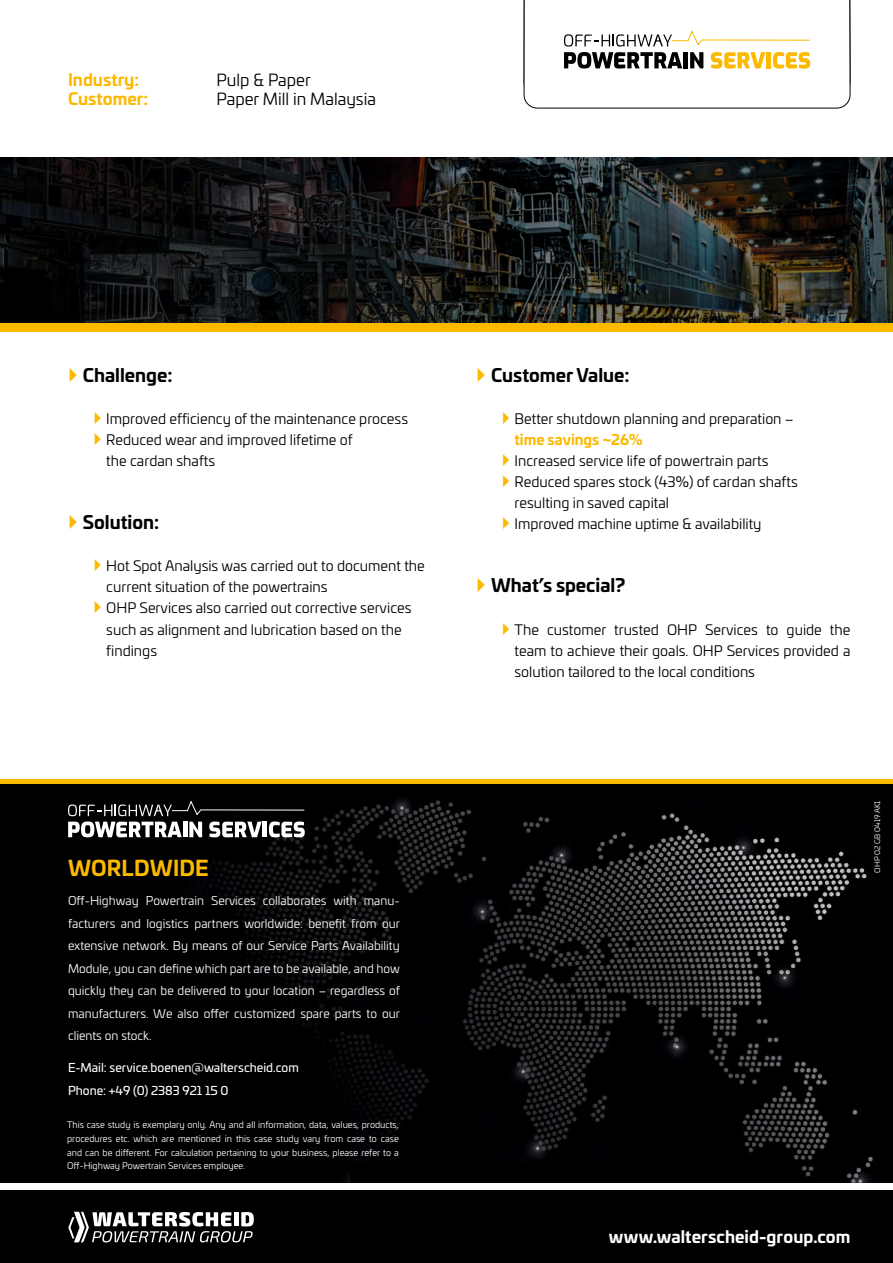
<style>
.page{position:relative;width:893px;height:1263px;background:#fff}
.page>*{position:absolute;margin:0;border:0;box-sizing:border-box;transform-origin:0 0}
.t1{font:700 21px "Univia Pro";letter-spacing:.005em;color:#fbb900}
.t2{font:700 18px "Univia Pro";color:#000}
.t3{font:16.5px "Univia Pro";color:#000}
.Modul-Head{font:700 16.5px "Univia Pro";color:#fff}
.t4{font:700 16.5px "Univia Pro";color:#fbb900}
.t5{font:14.25px/21px "Univia Pro";color:#000}
.t6{font:12px/22.5px "Univia Pro";color:#fff;text-align:justify}
.t7{font:12px/22.5px "Univia Pro";color:#fff}
.t8{font:9px/13.8px "Univia Pro";color:#fff;text-align:justify}
.t9{font:7.5px "Univia Pro";letter-spacing:.005em;color:#fff}
.s1{font-weight:700;color:#fbb900}
</style>
<div class="page">
<img style="left:0;top:784px;width:893px;height:398px">
<div style="left:0;top:779px;width:893px;height:5px;background:#fbb900"></div>
<svg style="left:524px;top:0;width:326px;height:108px"></svg>
<svg style="left:0;top:157px;width:893px;height:166px;background:#191a19"></svg>
<div style="left:0;top:323px;width:893px;height:8px;background:#fbb900"></div>
<svg style="left:68px;top:800px;width:237px;height:37px"></svg>
<div style="left:0;top:1191px;width:893px;height:72px;background:#000"></div>
<svg style="left:68px;top:1212px;width:186px;height:30px"></svg>
<p class="t4" style="left:68px;top:66px;width:73px">Industry:</p>
<p class="t3" style="left:217px;top:68px;width:96px">Pulp &amp; Paper</p>
<p class="t4" style="left:68px;top:86px;width:82px">Customer:</p>
<p class="t3" style="left:217px;top:87px;width:161px">Paper Mill in Malaysia</p>
<p class="t2" style="left:83px;top:361px;width:91px">Challenge:</p>
<p class="t5" style="left:106px;top:408px;width:303px">Improved efficiency of the maintenance process</p>
<p class="t5" style="left:106px;top:429px;width:248px">Reduced wear and improved lifetime of the cardan shafts</p>
<p class="t2" style="left:83px;top:508px;width:78px">Solution:</p>
<p class="t5" style="left:106px;top:555px;width:320px">Hot Spot Analysis was carried out to document the current situation of the powertrains</p>
<p class="t5" style="left:106px;top:597px;width:307px">OHP Services also carried out corrective services such as alignment and lubrication based on the findings</p>
<h1 class="t1" style="left:68px;top:851px;width:142px">WORLDWIDE</h1>
<p class="t6" style="left:68px;top:889px;width:333px">Off-Highway Powertrain Services collaborates with manu&shy;facturers and logistics partners worldwide: benefit from our extensive network. By means of our Service Parts Availability Module, you can define which part are to be available, and how quickly they can be delivered to your location – regardless of manufacturers. We also offer customized spare parts to our clients on stock.</p>
<p class="t7" style="left:68px;top:1056px;width:232px">E-Mail: service.boenen@walterscheid.com<br>Phone: +49 (0) 2383 921 15 0</p>
<p class="t8" style="left:67px;top:1117px;width:333px">This case study is exemplary only. Any and all information, data, values, products, procedures etc. which are mentioned in this case study vary from case to case and can be different. For calculation pertaining to your business, please refer to a Off-Highway Powertrain Services employee.</p>
<p class="t2" style="left:491px;top:361px;width:140px">Customer Value:</p>
<p class="t5" style="left:514px;top:408px;width:281px">Better shutdown planning and preparation – <span class="s1">time savings ~26%</span></p>
<p class="t5" style="left:514px;top:450px;width:256px">Increased service life of powertrain parts</p>
<p class="t5" style="left:514px;top:471px;width:285px">Reduced spares stock (43%) of cardan shafts resulting in saved capital</p>
<p class="t5" style="left:514px;top:513px;width:248px">Improved machine uptime &amp; availability</p>
<p class="t2" style="left:491px;top:571px;width:135px">What’s special?</p>
<p class="t5" style="left:514px;top:618px;width:337px;text-align:justify">The customer trusted OHP Services to guide the team to achieve their goals. OHP Services provided a solution tailored to the local conditions</p>
<p class="t9" style="left:872px;top:872px;width:73px;rotate:-90deg">OHP 02 GB 0419 AK1</p>
<p class="Modul-Head" style="left:609px;top:1223px;width:243px">www.walterscheid-group.com</p>
</div>
